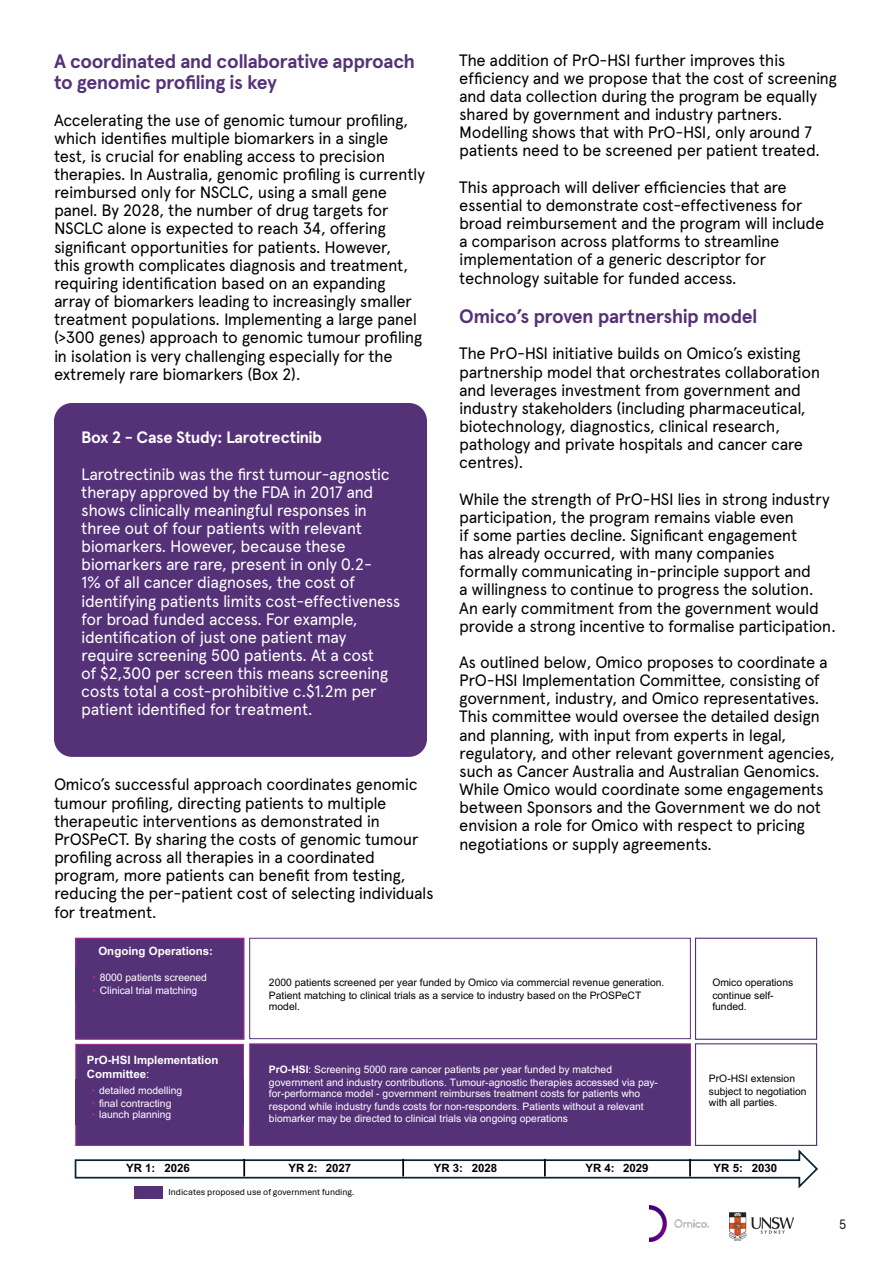
<style>
.page{position:relative;width:893px;height:1263px;background:#fff}
.page>*{position:absolute;margin:0;border:0;box-sizing:border-box;transform-origin:0 0}
.t1{font:700 19.5px/21.5px "Apercu";letter-spacing:-.025em;color:#553278}
.t2{font:16.5px/18.1px "Apercu";letter-spacing:-.03em;color:#000}
.t3{font:16.5px/18.1px "Apercu";letter-spacing:-.025em;color:#fff}
.t4{font:13.5px "Apercu";color:#231f20}
.t5{font:700 11.55px/13.8px "Arial";color:#fff}
.t6{font:700 11.55px "Arial";letter-spacing:-.005em;color:#000}
.t7{font:10.35px/12.6px "Arial";color:#fff}
.t8{font:10.35px/12.6px "Arial";color:#000}
.t9{font:9.15px "Aptos";color:#000}
.s1{font-weight:700}
.s2{color:#a02b93}
.s3{font-weight:400}
</style>
<div class="page">
<img style="left:650px;top:1206px;width:59px;height:35px">
<img style="left:729px;top:1213px;width:64px;height:27px">
<div style="left:54px;top:403px;width:373px;height:354px;background:#553278;border-radius:18px"></div>
<svg style="left:75px;top:1149px;width:743px;height:40px"></svg>
<div style="left:250px;top:1044px;width:440px;height:101px;background:#553278"></div>
<div style="left:249px;top:1043px;width:442px;height:103px;border:1px solid #a02b93"></div>
<div style="left:76px;top:938px;width:168px;height:101px;background:#553278"></div>
<div style="left:75px;top:938px;width:169px;height:102px;border:1px solid #a02b93"></div>
<div style="left:76px;top:967px;width:164px;height:33px;background:#553278"></div>
<div style="left:76px;top:1044px;width:167px;height:101px;background:#553278"></div>
<div style="left:75px;top:1044px;width:169px;height:102px;border:1px solid #a02b93"></div>
<div style="left:79px;top:1048px;width:164px;height:36px;background:#553278"></div>
<div style="left:75px;top:1079px;width:168px;height:46px;background:#553278"></div>
<div style="left:695px;top:938px;width:122px;height:102px;border:1px solid #553278"></div>
<div style="left:695px;top:1043px;width:122px;height:103px;border:1px solid #553278"></div>
<div style="left:134px;top:1186px;width:29px;height:12px;background:#553278"></div>
<div style="left:249px;top:938px;width:442px;height:101px;border:1px solid #553278"></div>
<p class="t1" style="left:54px;top:50px;width:363px">A coordinated and collaborative approach to genomic profiling is key</p>
<p class="t2" style="left:54px;top:111px;width:372px">Accelerating the use of genomic tumour profiling, which identifies multiple biomarkers in a single test, is crucial for enabling access to precision therapies. In Australia, genomic profiling is currently reimbursed only for NSCLC, using a small gene panel. By 2028, the number of drug targets for NSCLC alone is expected to reach 34, offering significant opportunities for patients. However,<br>this growth complicates diagnosis and treatment, requiring identification based on an expanding array of biomarkers leading to increasingly smaller treatment populations. Implementing a large panel (&gt;300 genes) approach to genomic tumour profiling in isolation is very challenging especially for the extremely rare biomarkers (Box 2).</p>
<p class="t3" style="left:81px;top:419px;width:310px;line-height:36.3px"><span class="s1">Box 2 - Case Study: Larotrectinib<br></span>Larotrectinib was the first tumour-agnostic</p>
<p class="t3" style="left:81px;top:483px;width:321px">therapy approved by the FDA in 2017 and shows clinically meaningful responses in three out of four patients with relevant biomarkers. However, because these biomarkers are rare, present in only 0.2-<br>1% of all cancer diagnoses, the cost of identifying patients limits cost-effectiveness for broad funded access. For example, identification of just one patient may require screening 500 patients. At a cost<br>of $2,300 per screen this means screening costs total a cost-prohibitive c.$1.2m per patient identified for treatment.</p>
<p class="t2" style="left:54px;top:775px;width:381px">Omico’s successful approach coordinates genomic tumour profiling, directing patients to multiple therapeutic interventions as demonstrated in PrOSPeCT. By sharing the costs of genomic tumour profiling across all therapies in a coordinated program, more patients can benefit from testing, reducing the per-patient cost of selecting individuals for treatment.</p>
<p class="t2" style="left:459px;top:51px;width:379px">The addition of PrO-HSI further improves this efficiency and we propose that the cost of screening and data collection during the program be equally shared by government and industry partners.<br>Modelling shows that with PrO-HSI, only around 7 patients need to be screened per patient treated.</p>
<p class="t2" style="left:459px;top:178px;width:366px">This approach will deliver efficiencies that are essential to demonstrate cost-effectiveness for broad reimbursement and the program will include a comparison across platforms to streamline implementation of a generic descriptor for technology suitable for funded access.</p>
<p class="t1" style="left:459px;top:306px;width:300px">Omico’s proven partnership model</p>
<p class="t2" style="left:459px;top:344px;width:362px">The PrO-HSI initiative builds on Omico’s existing partnership model that orchestrates collaboration and leverages investment from government and industry stakeholders (including pharmaceutical, biotechnology, diagnostics, clinical research, pathology and private hospitals and cancer care centres).</p>
<p class="t2" style="left:459px;top:490px;width:378px">While the strength of PrO-HSI lies in strong industry participation, the program remains viable even<br>if some parties decline. Significant engagement<br>has already occurred, with many companies formally communicating in-principle support and<br>a willingness to continue to progress the solution.<br>An early commitment from the government would provide a strong incentive to formalise participation.</p>
<p class="t2" style="left:459px;top:653px;width:377px">As outlined below, Omico proposes to coordinate a PrO-HSI Implementation Committee, consisting of government, industry, and Omico representatives.<br>This committee would oversee the detailed design and planning, with input from experts in legal, regulatory, and other relevant government agencies, such as Cancer Australia and Australian Genomics.<br>While Omico would coordinate some engagements between Sponsors and the Government we do not envision a role for Omico with respect to pricing negotiations or supply agreements.</p>
<p class="t5" style="left:98px;top:945px;width:116px">Ongoing Operations:</p>
<p class="t7" style="left:93px;top:971px;width:116px"><span class="s2">•</span> 8000 patients screened</p>
<p class="t7" style="left:93px;top:984px;width:106px"><span class="s2">•</span> Clinical trial matching</p>
<p class="t5" style="left:87px;top:1053px;width:133px">PrO-HSI Implementation<br>Committee<span class="s3">:</span></p>
<p class="t7" style="left:92px;top:1084px;width:92px"><span class="s2">•</span> detailed modelling</p>
<p class="t7" style="left:92px;top:1097px;width:81px"><span class="s2">•</span> final contracting</p>
<p class="t7" style="left:92px;top:1108px;width:81px"><span class="s2">•</span> launch planning</p>
<p class="t8" style="left:269px;top:976px;width:397px">2000 patients screened per year funded by Omico via commercial revenue generation.<br>Patient matching to clinical trials as a service to industry based on the PrOSPeCT</p>
<p class="t8" style="left:269px;top:1000px;width:32px">model.</p>
<p class="t7" style="left:269px;top:1063px;width:390px"><span class="s1">PrO-HSI</span>: Screening 5000 rare cancer patients per year funded by matched government and industry contributions. Tumour-agnostic therapies accessed via pay-</p>
<p class="t7" style="left:269px;top:1087px;width:376px">for-performance model - government reimburses treatment costs for patients who respond while industry funds costs for non-responders. Patients without a relevant biomarker may be directed to clinical trials via ongoing operations</p>
<p class="t8" style="left:712px;top:976px;width:82px">Omico operations continue self-</p>
<p class="t8" style="left:712px;top:1000px;width:36px">funded.</p>
<p class="t8" style="left:709px;top:1072px;width:99px">PrO-HSI extension subject to negotiation</p>
<p class="t8" style="left:709px;top:1096px;width:70px">with all parties.</p>
<p class="t6" style="left:126px;top:1160px;width:65px">YR 1: 2026</p>
<p class="t6" style="left:288px;top:1160px;width:64px">YR 2: 2027</p>
<p class="t6" style="left:434px;top:1160px;width:65px">YR 3: 2028</p>
<p class="t6" style="left:585px;top:1160px;width:64px">YR 4: 2029</p>
<p class="t6" style="left:714px;top:1160px;width:65px">YR 5: 2030</p>
<p class="t9" style="left:168px;top:1185px;width:187px">Indicates proposed use of government funding.</p>
<p class="t4" style="left:839px;top:1216px;width:9px">5</p>
</div>
